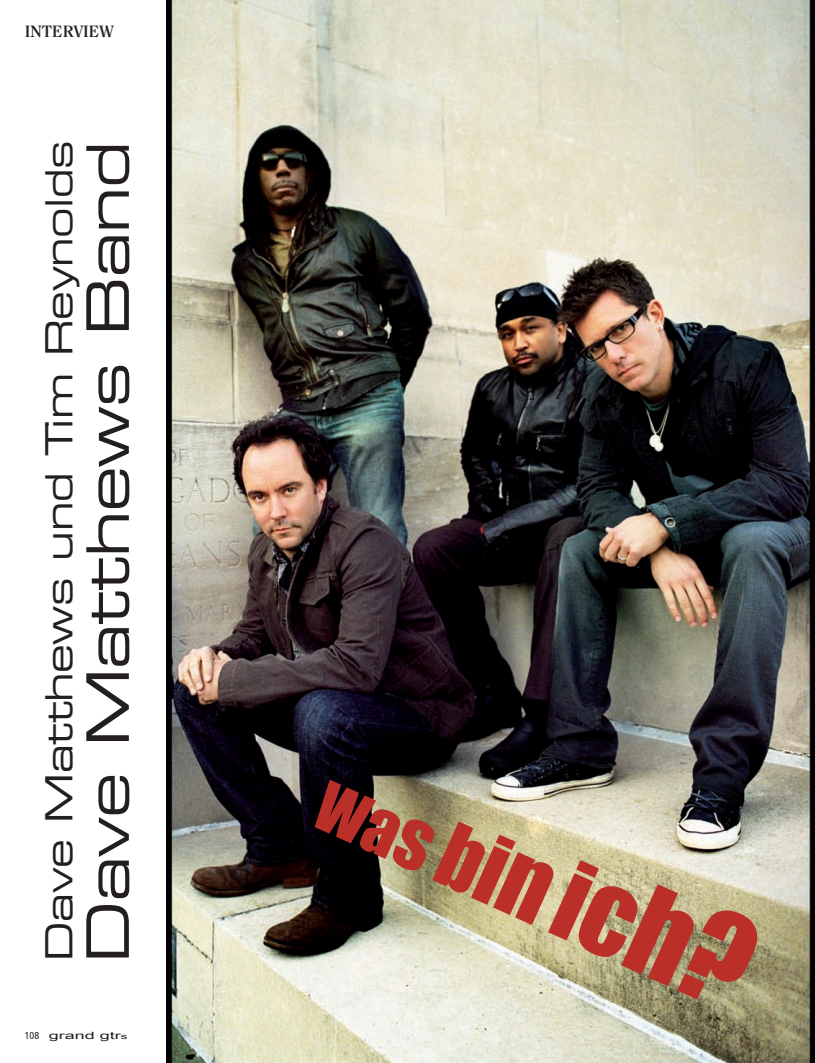
<style>
.page{position:relative;width:815px;height:1063px;background:#fff}
.page>*{position:absolute;margin:0;border:0;box-sizing:border-box;transform-origin:0 0}
.t1{font:62.5px "Impact";color:#bb2f29}
.t2{font:58.75px "Eurostile Extended Two";letter-spacing:-.015em;color:#231f20}
.t3{font:37.5px "Eurostile Extended Two";letter-spacing:-.015em;color:#231f20}
.t4{font:700 16.25px "Clearface Std";color:#231f20;scale:1.05 1}
.t5{font:10px "Arial";color:#231f20;scale:1.8 1}
.s1{font-family:"Frutiger LT Std";font-stretch:condensed}
.s2{font-size:7.5px}
.s3{font-size:68.75px}
.s4{font-size:75px}
.s5{font-size:81.25px}
.s6{font-size:87.5px}
.s7{font-size:93.75px}
.s8{font-size:100px}
.s9{font-size:106.25px}
.s10{font-size:112.5px}
.s11{font-size:118.75px}
</style>
<div class="page">
<img style="left:166px;top:0;width:649px;height:1063px">
<p class="t4" style="left:25px;top:25px;width:86px">INTERVIEW</p>
<p class="t3" style="left:45px;top:961px;width:822px;rotate:-90deg">Dave Matthews und Tim Reynolds</p>
<h2 class="t2" style="left:86px;top:963px;width:823px;rotate:-90deg">Dave Matthews Band</h2>
<p class="t5" style="left:25px;top:1030px;width:59px"><span class="s1">108</span> grand gtr<span class="s2">s</span></p>
<h1 class="t1" style="left:335px;top:767px;width:461px;rotate:24deg">W<span class="s3">a</span><span class="s4">s</span> <span class="s5">b</span><span class="s6">i</span><span class="s7">n</span><span class="s8">i</span><span class="s9">c</span><span class="s10">h</span><span class="s11">?</span></h1>
</div>
